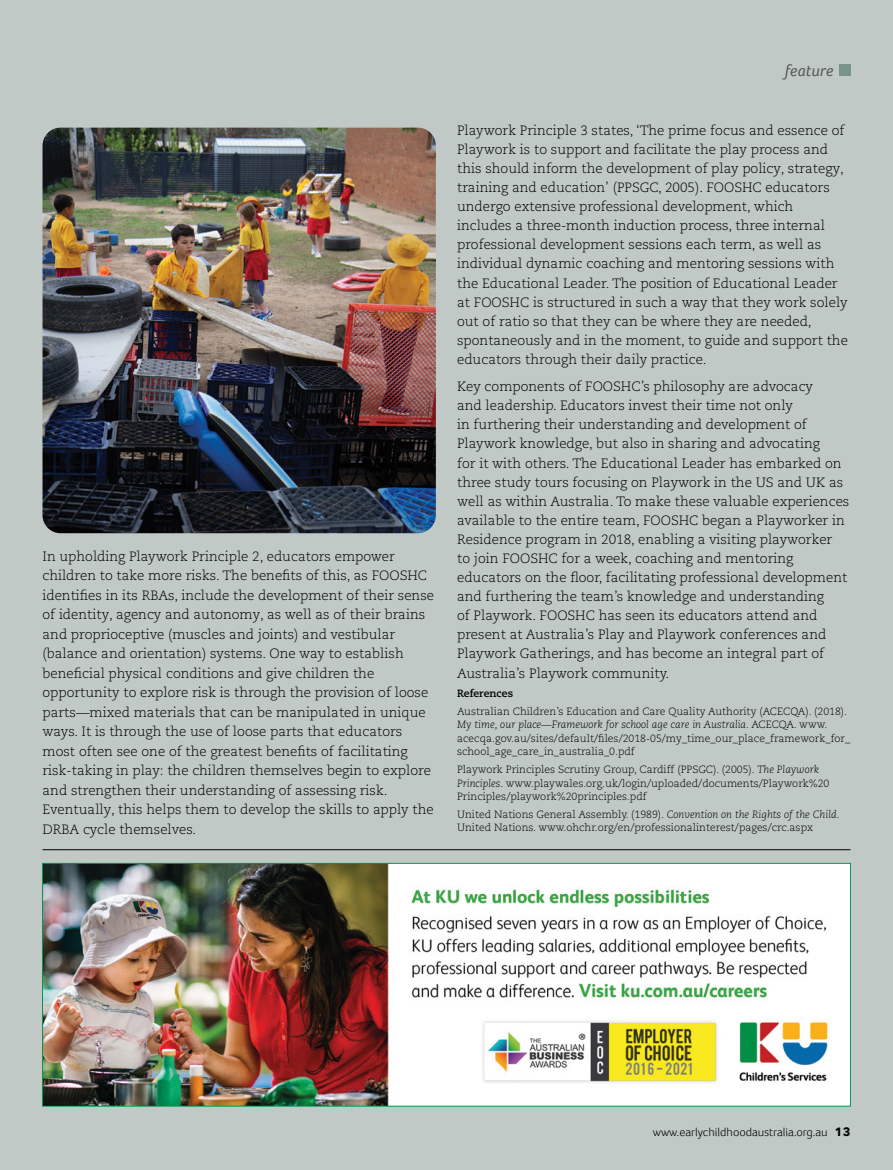
<style>
.page{position:relative;width:893px;height:1170px;background:#fff}
.page>*{position:absolute;margin:0;border:0;box-sizing:border-box;transform-origin:0 0}
.t1{font:italic 16.5px "Foco";letter-spacing:.005em;color:#58595b}
.t2{font:300 13.5px/19px "Caecilia LT Pro 45";color:#000}
.t3{font:300 12px "Foco";color:#000}
.t4{font:300 10.5px/13.5px "Caecilia LT Pro 45";color:#000}
.t5{font:italic 300 10.5px "Caecilia LT Pro 46";color:#000}
.t6{font:700 10.5px "Caecilia LT Pro 75";color:#000}
.s1{font-family:"Caecilia LT Pro 45";font-style:normal}
.s2{font-family:"Caecilia LT Pro 46";font-style:italic}
.s3{font-family:"Avenir Next";font-weight:700}
</style>
<div class="page">
<div style="left:0;top:0;width:893px;height:1169px;background:#c1c9c6"></div>
<hr style="left:43px;top:849px;width:807px;height:1px;background:#000">
<img style="left:44px;top:864px;width:805px;height:240px">
<div style="left:42px;top:862px;width:809px;height:244px;border:1px solid #009950"></div>
<img style="left:43px;top:128px;width:393px;height:405px">
<div style="left:839px;top:64px;width:11px;height:11px;background:#78938a"></div>
<p class="t2" style="left:43px;top:546px;width:393px;line-height:19.5px">In upholding Playwork Principle 2, educators empower children to take more risks. The benefits of this, as FOOSHC identifies in its RBAs, include the development of their sense of identity, agency and autonomy, as well as of their brains and proprioceptive (muscles and joints) and vestibular (balance and orientation) systems. One way to establish beneficial physical conditions and give children the opportunity to explore risk is through the provision of loose parts—mixed materials that can be manipulated in unique ways. It is through the use of loose parts that educators most often see one of the greatest benefits of facilitating risk-taking in play: the children themselves begin to explore and strengthen their understanding of assessing risk.<br>Eventually, this helps them to develop the skills to apply the DRBA cycle themselves.</p>
<p class="t1" style="left:785px;top:59px;width:50px">feature</p>
<p class="t2" style="left:457px;top:121px;width:392px">Playwork Principle 3 states, ‘The prime focus and essence of Playwork is to support and facilitate the play process and this should inform the development of play policy, strategy, training and education’ (PPSGC, 2005). FOOSHC educators undergo extensive professional development, which includes a three-month induction process, three internal professional development sessions each term, as well as individual dynamic coaching and mentoring sessions with the Educational Leader. The position of Educational Leader at FOOSHC is structured in such a way that they work solely out of ratio so that they can be where they are needed, spontaneously and in the moment, to guide and support the educators through their daily practice.</p>
<p class="t2" style="left:457px;top:377px;width:394px">Key components of FOOSHC’s philosophy are advocacy<br>and leadership. Educators invest their time not only<br>in furthering their understanding and development of Playwork knowledge, but also in sharing and advocating<br>for it with others. The Educational Leader has embarked on three study tours focusing on Playwork in the US and UK as well as within Australia. To make these valuable experiences available to the entire team, FOOSHC began a Playworker in Residence program in 2018, enabling a visiting playworker<br>to join FOOSHC for a week, coaching and mentoring educators on the floor, facilitating professional development and furthering the team’s knowledge and understanding<br>of Playwork. FOOSHC has seen its educators attend and present at Australia’s Play and Playwork conferences and Playwork Gatherings, and has become an integral part of Australia’s Playwork community.</p>
<p class="t6" style="left:457px;top:686px;width:58px">References</p>
<p class="t4" style="left:457px;top:704px;width:392px">Australian Children’s Education and Care Quality Authority (ACECQA). (2018).</p>
<p class="t5" style="left:457px;top:718px;width:372px">My time, our place—Framework for school age care in Australia<span class="s1">. ACECQA. www.</span></p>
<p class="t4" style="left:457px;top:731px;width:395px">acecqa.gov.au/sites/default/files/2018-05/my_time_our_place_framework_for_ school_age_care_in_australia_0.pdf</p>
<p class="t4" style="left:457px;top:762px;width:374px">Playwork Principles Scrutiny Group, Cardiff (PPSGC). (2005). <span class="s2">The Playwork<br>Principles</span>. www.playwales.org.uk/login/uploaded/documents/Playwork%20<br>Principles/playwork%20principles.pdf</p>
<p class="t4" style="left:457px;top:807px;width:384px">United Nations General Assembly. (1989). <span class="s2">Convention on the Rights of the Child.<br></span>United Nations. www.ohchr.org/en/professionalinterest/pages/crc.aspx</p>
<p class="t3" style="left:653px;top:1123px;width:199px">www.earlychildhoodaustralia.org.au <span class="s3">13</span></p>
</div>
